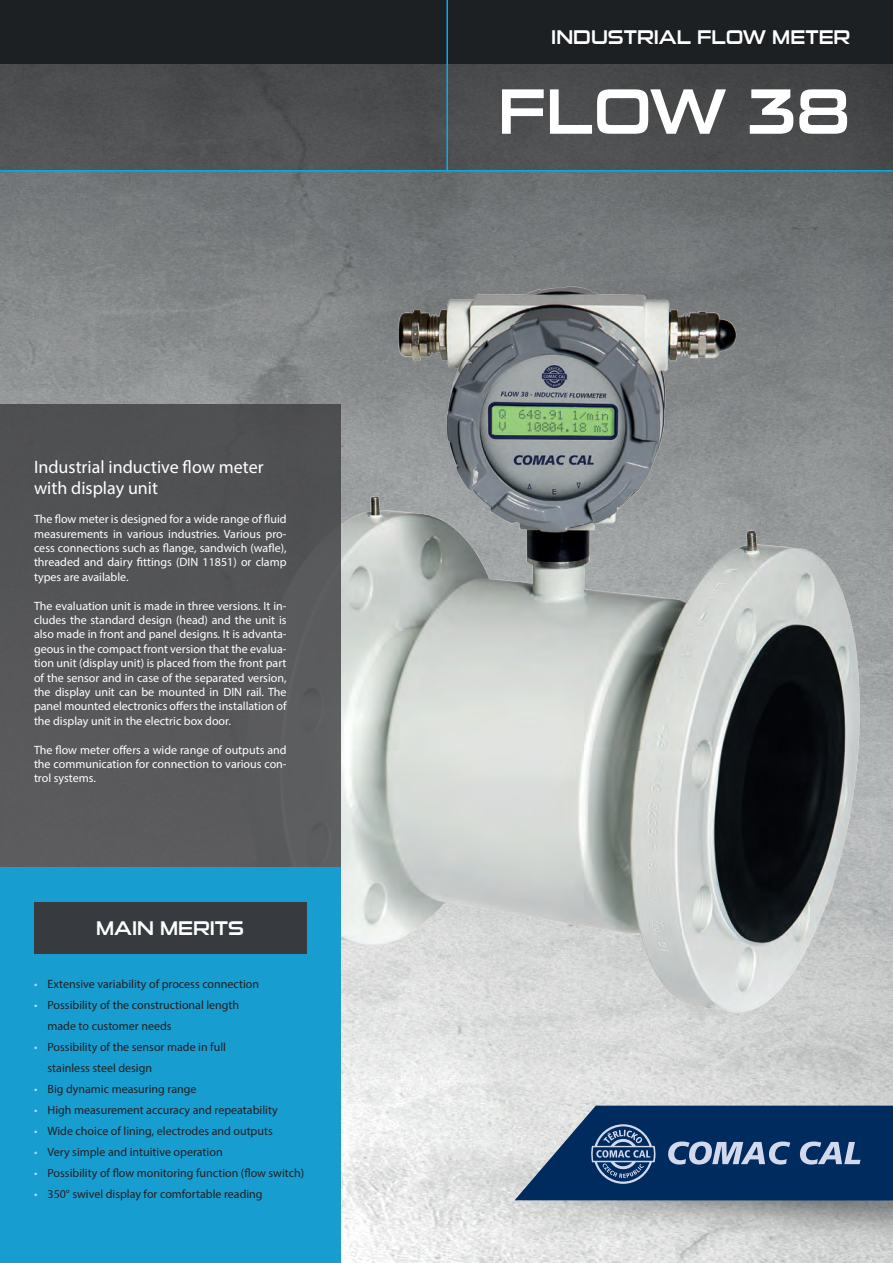
<style>
.page{position:relative;width:893px;height:1263px;background:#fff}
.page>*{position:absolute;margin:0;border:0;box-sizing:border-box;transform-origin:0 0}
.t1{font:64.5px "Sui Generis Rg";color:#fff}
.t2{font:19.5px "Sui Generis Rg";color:#fff}
.t3{font:18px/21.6px "Myriad Pro";color:#fff}
.t4{font:12px/14.4px "Myriad Pro";color:#fff;text-align:justify}
.t5{font:12px/21px "Myriad Pro";color:#231f20}
.s1{color:#aae0f9}
</style>
<div class="page">
<img style="left:0;top:172px;width:893px;height:1091px">
<div style="left:0;top:0;width:893px;height:170px;background:#4c4d4e"></div>
<div style="left:0;top:0;width:893px;height:64px;background:#1c2023"></div>
<hr style="left:446px;top:0;width:2px;height:170px;background:#00aeef">
<hr style="left:0;top:170px;width:893px;height:2px;background:#00aeef">
<img style="left:514px;top:1200px;width:379px;height:63px">
<svg style="left:514px;top:1106px;width:379px;height:94px;background:#2b4e79"></svg>
<img style="left:217px;top:198px;width:659px;height:882px">
<div style="left:0;top:404px;width:340px;height:463px;background:#565659"></div>
<div style="left:0;top:867px;width:340px;height:396px;background:#189dd1"></div>
<div style="left:34px;top:902px;width:272px;height:52px;background:#373b3f"></div>
<p class="t3" style="left:34px;top:456px;width:231px">Industrial inductive flow meter with display unit</p>
<p class="t4" style="left:34px;top:512px;width:254px">The flow meter is designed for a wide range of fluid measurements in various industries. Various pro&shy;cess connections such as flange, sandwich (wafle), threaded and dairy fittings (DIN 11851) or clamp types are available.</p>
<p class="t4" style="left:34px;top:598px;width:254px">The evaluation unit is made in three versions. It in&shy;cludes the standard design (head) and the unit is also made in front and panel designs. It is advanta&shy;geous in the compact front version that the evalua&shy;tion unit (display unit) is placed from the front part of the sensor and in case of the separated version, the display unit can be mounted in DIN rail. The panel mounted electronics offers the installation of the display unit in the electric box door.</p>
<p class="t4" style="left:34px;top:742px;width:254px">The flow meter offers a wide range of outputs and the communication for connection to various con&shy;trol systems.</p>
<p class="t2" style="left:96px;top:917px;width:149px">MAIN MERITS</p>
<p class="t5" style="left:34px;top:973px;width:227px"><span class="s1">•</span> Extensive variability of process connection</p>
<p class="t5" style="left:48px;top:994px;width:193px;text-indent:-14px"><span class="s1">•</span> Possibility of the constructional length made to customer needs</p>
<p class="t5" style="left:48px;top:1036px;width:180px;text-indent:-14px"><span class="s1">•</span> Possibility of the sensor made in full stainless steel design</p>
<p class="t5" style="left:34px;top:1078px;width:164px"><span class="s1">•</span> Big dynamic measuring range</p>
<p class="t5" style="left:34px;top:1099px;width:245px"><span class="s1">•</span> High measurement accuracy and repeatability</p>
<p class="t5" style="left:34px;top:1120px;width:240px"><span class="s1">•</span> Wide choice of lining, electrodes and outputs</p>
<p class="t5" style="left:34px;top:1141px;width:190px"><span class="s1">•</span> Very simple and intuitive operation</p>
<p class="t5" style="left:34px;top:1162px;width:272px"><span class="s1">•</span> Possibility of flow monitoring function (flow switch)</p>
<p class="t5" style="left:34px;top:1183px;width:230px"><span class="s1">•</span> 350° swivel display for comfortable reading</p>
<p class="t2" style="left:551px;top:26px;width:301px">INDUSTRIAL FLOW METER</p>
<p class="t1" style="left:498px;top:74px;width:354px">FLOW 38</p>
</div>
